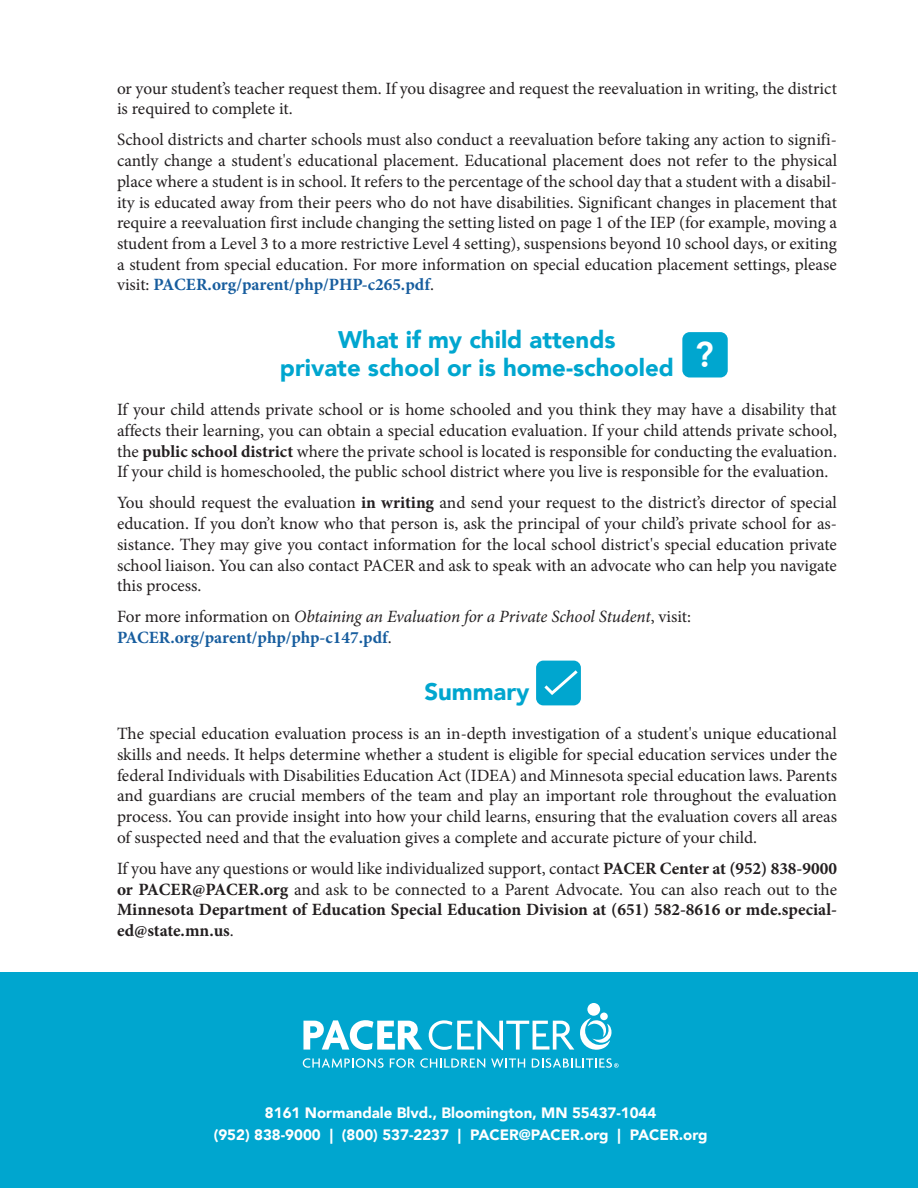
<style>
.page{position:relative;width:918px;height:1188px;background:#fff}
.page>*{position:absolute;margin:0;border:0;box-sizing:border-box;transform-origin:0 0}
.t1{font:800 35.7px "Avenir";color:#fff}
.t2{font:900 24px/28.8px "Avenir";color:#00a6cf;text-align:center}
.t3{font:17.25px/20.7px "Minion Pro";color:#231f20;text-align:justify}
.t4{font:700 17.25px/20.7px "Minion Pro";color:#231f20;text-align:justify}
.t5{font:italic 17.25px/20.7px "Minion Pro";letter-spacing:-.01em;color:#231f20}
.t6{font:900 15px/22.5px "Avenir";color:#fff;text-align:center}
.s1{font-weight:700;color:#175d9e}
.s2{font-weight:700}
.s3{font-style:normal}
.s4{font-weight:700;font-style:normal;color:#175d9e}
.s5{font-weight:400}
</style>
<div class="page">
<div style="left:0;top:972px;width:918px;height:216px;background:#00a6cf"></div>
<svg style="left:303px;top:1020px;width:119px;height:30px"></svg>
<svg style="left:429px;top:1020px;width:145px;height:30px"></svg>
<svg style="left:303px;top:1058px;width:81px;height:10px"></svg>
<svg style="left:390px;top:1058px;width:95px;height:10px"></svg>
<svg style="left:491px;top:1058px;width:34px;height:10px"></svg>
<div style="left:587px;top:1003px;width:13px;height:13px;background:#fff;border-radius:50%"></div>
<div style="left:600px;top:1013px;width:8px;height:7px;background:#fff;border-radius:50%"></div>
<svg style="left:580px;top:1018px;width:32px;height:32px"></svg>
<svg style="left:532px;top:1058px;width:87px;height:10px"></svg>
<div style="left:682px;top:332px;width:46px;height:45px;background:#00a6cf;border-radius:7px"></div>
<div style="left:536px;top:661px;width:45px;height:44px;background:#00a6cf;border-radius:7px"></div>
<svg style="left:544px;top:667px;width:37px;height:30px"></svg>
<p class="t3" style="left:117px;top:78px;width:721px">or your student’s teacher request them. If you disagree and request the reevaluation in writing, the district is required to complete it.</p>
<p class="t3" style="left:117px;top:130px;width:722px">School districts and charter schools must also conduct a reevaluation before taking any action to signifi&shy;cantly change a student's educational placement. Educational placement does not refer to the physical place where a student is in school. It refers to the percentage of the school day that a student with a disabil&shy;ity is educated away from their peers who do not have disabilities. Significant changes in placement that require a reevaluation first include changing the setting listed on page 1 of the IEP (for example, moving a student from a Level 3 to a more restrictive Level 4 setting), suspensions beyond 10 school days, or exiting a student from special education. For more information on special education placement settings, please visit: <span class="s1">PACER.org/parent/php/PHP-c265.pdf</span>.</p>
<h2 class="t2" style="left:280px;top:324px;width:396px">What if my child attends<br>private school or is home-schooled</h2>
<p class="t3" style="left:117px;top:399px;width:722px">If your child attends private school or is home schooled and you think they may have a disability that affects their learning, you can obtain a special education evaluation. If your child attends private school, the <span class="s2">public school district</span> where the private school is located is responsible for conducting the evaluation.<br>If your child is homeschooled, the public school district where you live is responsible for the evaluation.</p>
<p class="t3" style="left:117px;top:493px;width:722px">You should request the evaluation <span class="s2">in writing</span> and send your request to the district’s director of special education. If you don’t know who that person is, ask the principal of your child’s private school for as&shy;sistance. They may give you contact information for the local school district's special education private school liaison. You can also contact PACER and ask to speak with an advocate who can help you navigate this process.</p>
<p class="t5" style="left:117px;top:607px;width:576px"><span class="s3">For more information on</span> Obtaining an Evaluation for a Private School Student<span class="s3">, visit:<br></span><span class="s4">PACER.org/parent/php/php-c147.pdf</span><span class="s3">.</span></p>
<h2 class="t2" style="left:424px;top:677px;width:107px">Summary</h2>
<p class="t3" style="left:117px;top:723px;width:722px">The special education evaluation process is an in-depth investigation of a student's unique educational skills and needs. It helps determine whether a student is eligible for special education services under the federal Individuals with Disabilities Education Act (IDEA) and Minnesota special education laws. Parents and guardians are crucial members of the team and play an important role throughout the evaluation process. You can provide insight into how your child learns, ensuring that the evaluation covers all areas of suspected need and that the evaluation gives a complete and accurate picture of your child.</p>
<p class="t4" style="left:117px;top:858px;width:722px"><span class="s5">If you have any questions or would like individualized support, contact</span> PACER Center at (952) 838-9000 or PACER@PACER.org <span class="s5">and ask to be connected to a Parent Advocate. You can also reach out to the </span>Minnesota Department of Education Special Education Division at (651) 582-8616 or mde.special&shy;ed@state.mn.us<span class="s5">.</span></p>
<p class="t1" style="left:695px;top:327px;width:20px">?</p>
<p class="t6" style="left:214px;top:1101px;width:495px">8161 Normandale Blvd., Bloomington, MN 55437-1044<br>(952) 838-9000 | (800) 537-2237 | PACER@PACER.org | PACER.org</p>
</div>
